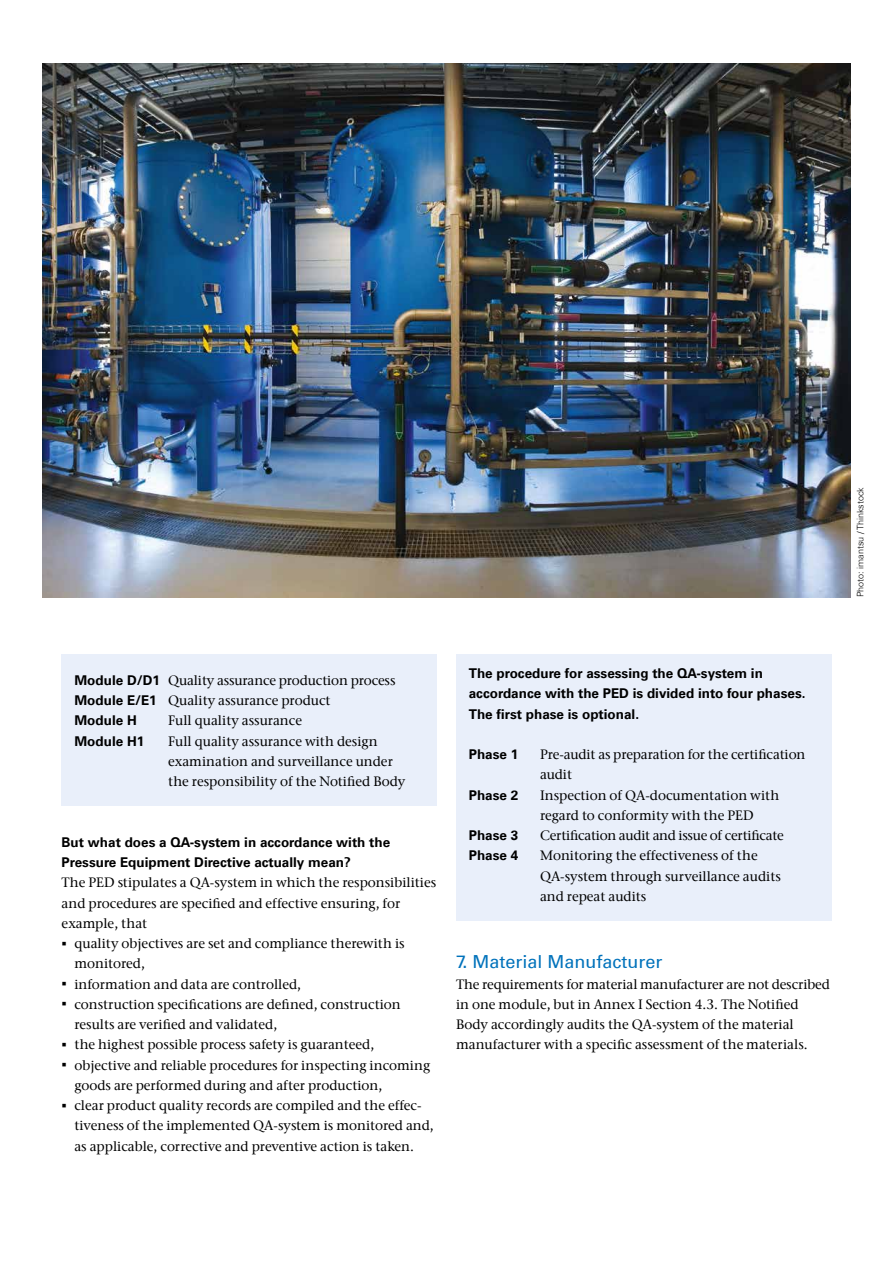
<style>
.page{position:relative;width:893px;height:1263px;background:#fff}
.page>*{position:absolute;margin:0;border:0;box-sizing:border-box;transform-origin:0 0}
.t1{font:18px "Univers Com 55 Roman";color:#0072bb}
.t2{font:500 13.5px/20.2px "ITC Stone Serif Com";color:#000}
.t3{font:700 13.5px/20.2px "Univers Com 65";color:#000}
.t4{font:500 13.5px "ITC Stone Serif Com";letter-spacing:-.02em;color:#000}
.t5{font:300 9px "Univers Com 45";color:#000}
.s1{font-family:"Univers Com 65";font-weight:700}
</style>
<div class="page">
<img style="left:43px;top:64px;width:807px;height:533px">
<div style="left:456px;top:654px;width:375px;height:267px;background:#e9effa"></div>
<div style="left:62px;top:654px;width:375px;height:152px;background:#e9effa"></div>
<p class="t5" style="left:855px;top:597px;width:111px;rotate:-90deg">Photo: imantsu / Thinkstock</p>
<p class="t2" style="left:74px;top:670px;width:323px"><span class="s1">Module D/D1</span> Quality assurance production process<br><span class="s1">Module E/E1</span> Quality assurance product</p>
<p class="t3" style="left:74px;top:710px;width:64px">Module H</p>
<p class="t2" style="left:168px;top:710px;width:135px">Full quality assurance</p>
<p class="t3" style="left:74px;top:731px;width:71px">Module H1</p>
<p class="t2" style="left:168px;top:731px;width:239px">Full quality assurance with design examination and surveillance under the responsibility of the Notified Body</p>
<p class="t3" style="left:62px;top:832px;width:330px">But what does a QA-system in accordance with the<br>Pressure Equipment Directive actually mean?</p>
<p class="t2" style="left:62px;top:872px;width:376px">The PED stipulates a QA-system in which the responsibilities</p>
<p class="t2" style="left:62px;top:893px;width:340px">and procedures are specified and effective ensuring, for</p>
<p class="t2" style="left:62px;top:913px;width:87px">example, that</p>
<p class="t2" style="left:74px;top:933px;width:332px">quality objectives are set and compliance therewith is</p>
<p class="t2" style="left:74px;top:953px;width:72px">monitored,</p>
<p class="t2" style="left:74px;top:974px;width:228px">information and data are controlled,</p>
<p class="t2" style="left:74px;top:994px;width:328px">construction specifications are defined, construction</p>
<p class="t2" style="left:74px;top:1014px;width:204px">results are verified and validated,</p>
<p class="t2" style="left:74px;top:1034px;width:301px">the highest possible process safety is guaranteed,</p>
<p class="t2" style="left:74px;top:1055px;width:357px">objective and reliable procedures for inspecting incoming</p>
<p class="t2" style="left:74px;top:1075px;width:309px">goods are performed during and after production,</p>
<p class="t2" style="left:74px;top:1095px;width:349px">clear product quality records are compiled and the effec-</p>
<p class="t2" style="left:74px;top:1115px;width:361px">tiveness of the implemented QA-system is monitored and,</p>
<p class="t2" style="left:74px;top:1136px;width:341px">as applicable, corrective and preventive action is taken.</p>
<p class="t3" style="left:469px;top:663px;width:338px">The procedure for assessing the QA-system in accordance with the PED is divided into four phases.<br>The first phase is optional.</p>
<p class="t3" style="left:469px;top:744px;width:51px">Phase 1</p>
<p class="t2" style="left:540px;top:744px;width:267px">Pre-audit as preparation for the certification audit</p>
<p class="t3" style="left:469px;top:785px;width:51px">Phase 2</p>
<p class="t2" style="left:540px;top:785px;width:241px">Inspection of QA-documentation with regard to conformity with the PED</p>
<p class="t3" style="left:469px;top:825px;width:51px">Phase 3</p>
<p class="t4" style="left:540px;top:827px;width:245px">Certification audit and issue of certificate</p>
<p class="t3" style="left:469px;top:845px;width:51px">Phase 4</p>
<p class="t2" style="left:540px;top:845px;width:242px">Monitoring the effectiveness of the<br>QA-system through surveillance audits and repeat audits</p>
<h1 class="t1" style="left:456px;top:951px;width:208px">7. Material Manufacturer</h1>
<p class="t2" style="left:456px;top:974px;width:375px">The requirements for material manufacturer are not described in one module, but in Annex I Section 4.3. The Notified Body accordingly audits the QA-system of the material manufacturer with a specific assessment of the materials.</p>
</div>
